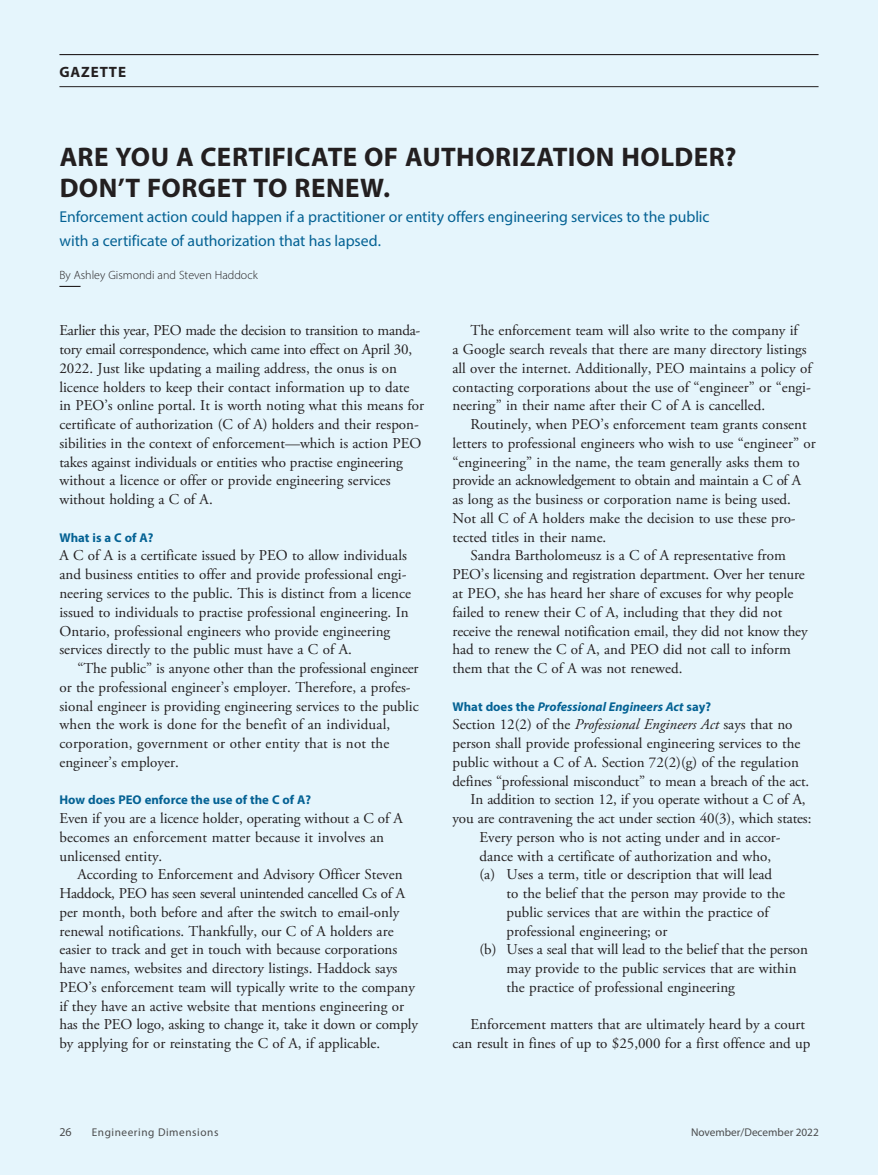
<style>
.page{position:relative;width:878px;height:1175px;background:#fff}
.page>*{position:absolute;margin:0;border:0;box-sizing:border-box;transform-origin:0 0}
.Head_2_Lines__2017{font:700 27px/31.5px "Myriad Pro";letter-spacing:.02em;color:#231f20}
.Gazette_Deck_2022{font:15.75px/24px "Myriad Pro";color:#046294}
.Body_Gar{font:15px/18.8px "Adobe Garamond Pro";color:#231f20}
.Body_Gar_No_Indent{font:15px/18.8px "Adobe Garamond Pro";color:#231f20}
.Body_Gar_List_2{font:15px/18.8px "Adobe Garamond Pro";color:#231f20}
.Body_Gar_List__1a{font:15px/18.8px "Adobe Garamond Pro";color:#231f20}
.t1{font:700 15px "Myriad Pro";letter-spacing:.06em;color:#231f20}
.Subhead__4a_2022{font:700 12.75px "Myriad Pro";color:#046294}
.Subhead__4a_2022-2{font:italic 700 12.75px "Myriad Pro";color:#046294}
.Body_Fru_Indent_2017{font:300 12px "Myriad Pro";color:#231f20}
.t2{font:12px "Myriad Pro";color:#4b4c4d}
.t3{font:11.25px "Myriad Pro";letter-spacing:.045em;color:#4b4c4d}
.t4{font:11.25px "Myriad Pro";color:#4b4c4d}
.s1{font-style:normal}
.s2{font-style:italic}
</style>
<div class="page">
<div style="left:0;top:0;width:878px;height:1174px;background:#e5f5fc"></div>
<hr style="left:59px;top:54px;width:759px;height:1px;background:#231f20">
<hr style="left:59px;top:86px;width:759px;height:1px;background:#231f20">
<svg style="left:59px;top:286px;width:22px;height:1px"></svg>
<p class="t1" style="left:59px;top:62px;width:68px">GAZETTE</p>
<p class="Head_2_Lines__2017" style="left:60px;top:140px;width:678px">ARE YOU A CERTIFICATE OF AUTHORIZATION HOLDER?<br>DON’T FORGET TO RENEW.</p>
<p class="Gazette_Deck_2022" style="left:59px;top:204px;width:651px">Enforcement action could happen if a practitioner or entity offers engineering services to the public with a certificate of authorization that has lapsed.</p>
<p class="Body_Fru_Indent_2017" style="left:59px;top:268px;width:200px">By Ashley Gismondi and Steven Haddock</p>
<p class="Body_Gar_No_Indent" style="left:59px;top:322px;width:366px">Earlier this year, PEO made the decision to transition to manda&shy;tory email correspondence, which came into effect on April 30, 2022. Just like updating a mailing address, the onus is on licence holders to keep their contact information up to date in PEO’s online portal. It is worth noting what this means for certificate of authorization (C of A) holders and their respon&shy;sibilities in the context of enforcement—which is action PEO takes against individuals or entities who practise engineering without a licence or offer or provide engineering services without holding a C of A.</p>
<p class="Subhead__4a_2022" style="left:59px;top:529px;width:96px">What is a C of A?</p>
<p class="Body_Gar_No_Indent" style="left:59px;top:547px;width:353px">A C of A is a certificate issued by PEO to allow individuals and business entities to offer and provide professional engi&shy;neering services to the public. This is distinct from a licence issued to individuals to practise professional engineering. In Ontario, professional engineers who provide engineering services directly to the public must have a C of A.</p>
<p class="Body_Gar" style="left:59px;top:659px;width:361px;text-indent:18px">“The public” is anyone other than the professional engineer or the professional engineer’s employer. Therefore, a profes&shy;sional engineer is providing engineering services to the public when the work is done for the benefit of an individual, corporation, government or other entity that is not the engineer’s employer.</p>
<p class="Subhead__4a_2022" style="left:59px;top:791px;width:253px">How does PEO enforce the use of the C of A?</p>
<p class="Body_Gar_No_Indent" style="left:59px;top:809px;width:345px">Even if you are a licence holder, operating without a C of A becomes an enforcement matter because it involves an unlicensed entity.</p>
<p class="Body_Gar" style="left:59px;top:865px;width:360px;text-indent:18px">According to Enforcement and Advisory Officer Steven Haddock, PEO has seen several unintended cancelled Cs of A per month, both before and after the switch to email-only renewal notifications. Thankfully, our C of A holders are easier to track and get in touch with because corporations have names, websites and directory listings. Haddock says PEO’s enforcement team will typically write to the company if they have an active website that mentions engineering or has the PEO logo, asking to change it, take it down or comply by applying for or reinstating the C of A, if applicable.</p>
<p class="Body_Gar" style="left:452px;top:322px;width:361px;text-indent:18px">The enforcement team will also write to the company if<br>a Google search reveals that there are many directory listings all over the internet. Additionally, PEO maintains a policy of contacting corporations about the use of “engineer” or “engi&shy;neering” in their name after their C of A is cancelled.</p>
<p class="Body_Gar" style="left:452px;top:415px;width:364px;text-indent:18px">Routinely, when PEO’s enforcement team grants consent letters to professional engineers who wish to use “engineer” or “engineering” in the name, the team generally asks them to provide an acknowledgement to obtain and maintain a C of A as long as the business or corporation name is being used.<br>Not all C of A holders make the decision to use these pro&shy;tected titles in their name.</p>
<p class="Body_Gar" style="left:452px;top:547px;width:356px;text-indent:18px">Sandra Bartholomeusz is a C of A representative from PEO’s licensing and registration department. Over her tenure at PEO, she has heard her share of excuses for why people failed to renew their C of A, including that they did not receive the renewal notification email, they did not know they had to renew the C of A, and PEO did not call to inform them that the C of A was not renewed.</p>
<p class="Subhead__4a_2022-2" style="left:452px;top:698px;width:260px"><span class="s1">What does the</span> Professional Engineers Act <span class="s1">say?</span></p>
<p class="Body_Gar_No_Indent" style="left:452px;top:715px;width:358px">Section 12(2) of the <span class="s2">Professional Engineers Act</span> says that no person shall provide professional engineering services to the public without a C of A. Section 72(2)(g) of the regulation defines “professional misconduct” to mean a breach of the act.</p>
<p class="Body_Gar" style="left:452px;top:790px;width:360px;text-indent:18px">In addition to section 12, if you operate without a C of A, you are contravening the act under section 40(3), which states:</p>
<p class="Body_Gar_List__1a" style="left:479px;top:828px;width:303px">Every person who is not acting under and in accor&shy;dance with a certificate of authorization and who,</p>
<p class="Body_Gar_List_2" style="left:506px;top:865px;width:280px;text-indent:-27px">(a) Uses a term, title or description that will lead to the belief that the person may provide to the public services that are within the practice of professional engineering; or</p>
<p class="Body_Gar_List_2" style="left:506px;top:940px;width:303px;text-indent:-27px">(b) Uses a seal that will lead to the belief that the person may provide to the public services that are within the practice of professional engineering</p>
<p class="Body_Gar" style="left:452px;top:1015px;width:359px;text-indent:18px">Enforcement matters that are ultimately heard by a court can result in fines of up to $25,000 for a first offence and up</p>
<p class="t2" style="left:59px;top:1124px;width:14px">26</p>
<p class="t3" style="left:92px;top:1124px;width:128px">Engineering Dimensions</p>
<p class="t4" style="left:691px;top:1124px;width:129px">November/December 2022</p>
</div>
